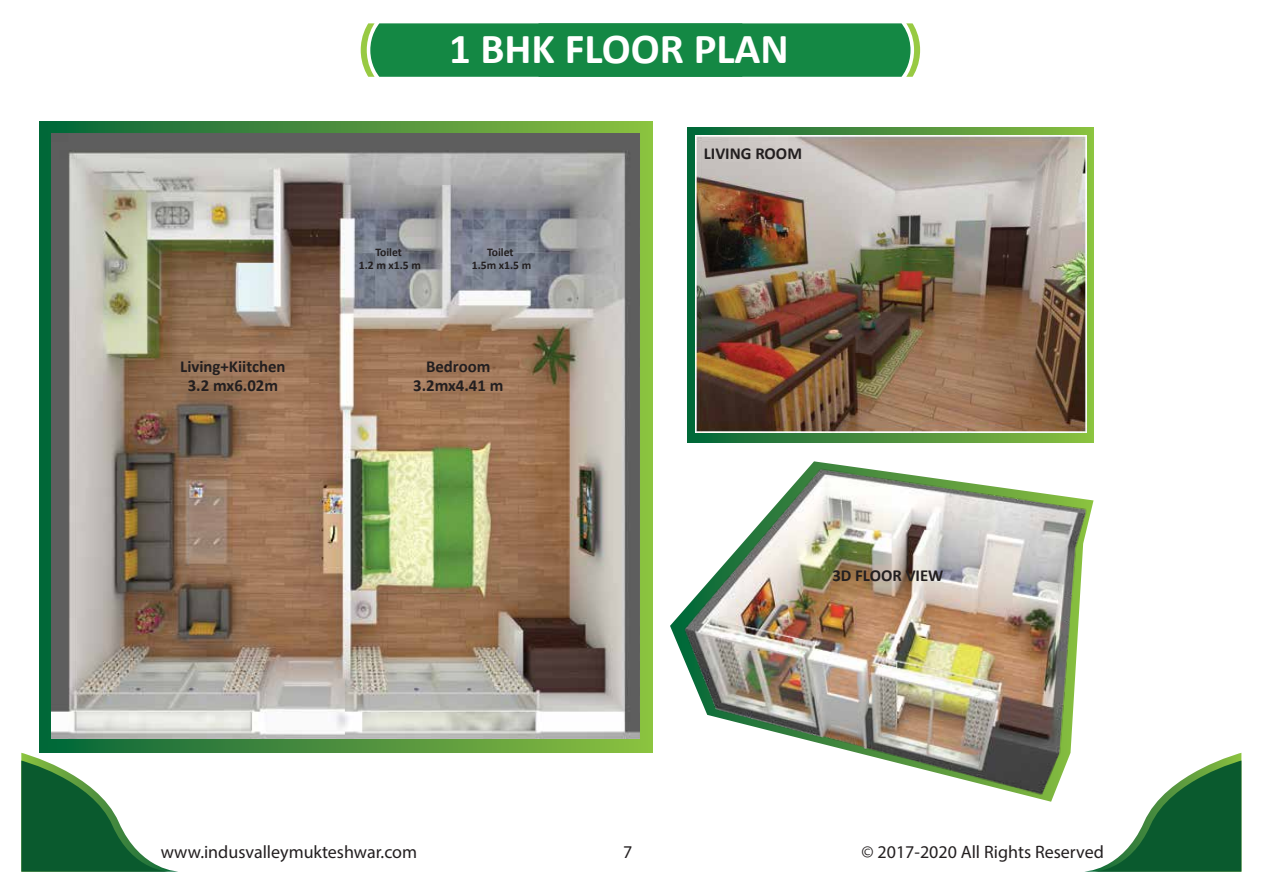
<style>
.page{position:relative;width:1263px;height:893px;background:#fff}
.page>*{position:absolute;margin:0;border:0;box-sizing:border-box;transform-origin:0 0}
.t1{font:700 42.9px "Calibri";color:#fff}
.t2{font:18px "Myriad Pro";color:#231f20}
.t3{font:700 16.8px/19.2px "Calibri";color:#231f20;text-align:center}
.t4{font:700 11.7px/13.4px "Calibri";color:#231f20;text-align:center}
</style>
<div class="page">
<div style="left:687px;top:127px;width:406px;height:315px;background:linear-gradient(to right,#08643a,#8dbe41)"></div>
<svg style="left:40px;top:122px;width:612px;height:631px;background:#4c9240"></svg>
<svg style="left:361px;top:23px;width:559px;height:54px;background:#1d8d49"></svg>
<svg style="left:21px;top:753px;width:157px;height:119px"></svg>
<svg style="left:1085px;top:753px;width:156px;height:119px"></svg>
<img style="left:695px;top:135px;width:391px;height:298px">
<img style="left:52px;top:134px;width:588px;height:604px">
<img style="left:670px;top:461px;width:441px;height:341px">
<h1 class="t1" style="left:449px;top:18px;width:341px">1 BHK FLOOR PLAN</h1>
<p class="t4" style="left:359px;top:245px;width:64px">Toilet<br>1.2 m x1.5 m</p>
<p class="t4" style="left:472px;top:245px;width:61px">Toilet<br>1.5m x1.5 m</p>
<p class="t3" style="left:180px;top:357px;width:107px">Living+Kiitchen<br>3.2 mx6.02m</p>
<p class="t3" style="left:413px;top:357px;width:92px">Bedroom<br>3.2mx4.41 m</p>
<p class="t3" style="left:704px;top:143px;width:100px">LIVING ROOM</p>
<p class="t3" style="left:832px;top:566px;width:113px">3D FLOOR VIEW</p>
<p class="t2" style="left:161px;top:841px;width:258px">www.indusvalleymukteshwar.com</p>
<p class="t2" style="left:623px;top:841px;width:11px">7</p>
<p class="t2" style="left:861px;top:841px;width:244px">© 2017-2020 All Rights Reserved</p>
</div>
